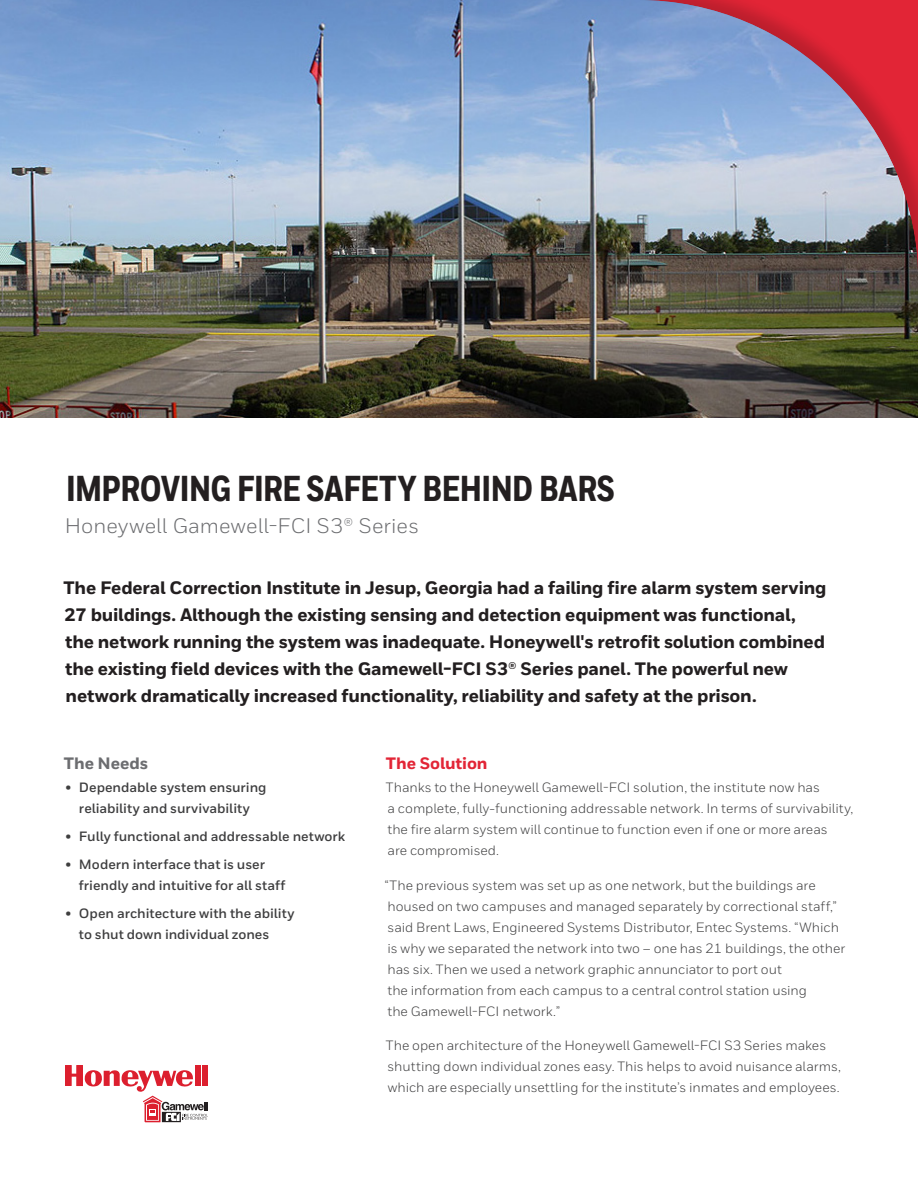
<style>
.page{position:relative;width:918px;height:1188px;background:#fff}
.page>*{position:absolute;margin:0;border:0;box-sizing:border-box;transform-origin:0 0}
.Title_1__24_28{font:800 36px "Honeywell Cond";letter-spacing:-.015em;color:#231f20}
.Title_2__14pt{font:21px "Honeywell Sans";letter-spacing:.01em;color:#6c6d70}
.Intro__Body{font:800 18px/27px "Honeywell Sans";letter-spacing:-.015em;color:#231f20}
.Heading__11_15___Red{font:800 16.5px "Honeywell Sans";letter-spacing:-.005em;color:#e22536}
.Heading__11_15___Red-2{font:800 16.5px "Honeywell Sans";letter-spacing:-.005em;color:#6c6d70}
.Body__9_14_pt{font:13.5px/21px "Honeywell Sans";color:#3e3e3f}
.t1{font:700 13.5px/21px "Honeywell Sans";color:#3e3e3f}
</style>
<div class="page">
<svg style="left:143px;top:1095px;width:65px;height:27px"></svg>
<img style="left:0;top:0;width:24px;height:418px">
<div style="left:24px;top:0;width:894px;height:1093px;background:#231f20;opacity:.2"></div>
<p class="Title_1__24_28" style="left:66px;top:466px;width:550px">IMPROVING FIRE SAFETY BEHIND BARS</p>
<p class="Title_2__14pt" style="left:65px;top:513px;width:356px">Honeywell Gamewell-FCI S3® Series</p>
<p class="Intro__Body" style="left:63px;top:575px;width:764px">The Federal Correction Institute in Jesup, Georgia had a failing fire alarm system serving 27 buildings. Although the existing sensing and detection equipment was functional, the network running the system was inadequate. Honeywell's retrofit solution combined the existing field devices with the Gamewell-FCI S3® Series panel. The powerful new network dramatically increased functionality, reliability and safety at the prison.</p>
<p class="Heading__11_15___Red-2" style="left:64px;top:753px;width:86px">The Needs</p>
<p class="t1" style="left:65px;top:778px;width:203px;text-align:center">• Dependable system ensuring reliability and survivability</p>
<p class="t1" style="left:65px;top:826px;width:281px">• Fully functional and addressable network</p>
<p class="t1" style="left:79px;top:854px;width:208px;text-indent:-14px">• Modern interface that is user friendly and intuitive for all staff</p>
<p class="t1" style="left:79px;top:903px;width:217px;text-indent:-14px">• Open architecture with the ability to shut down individual zones</p>
<p class="Heading__11_15___Red" style="left:386px;top:753px;width:103px">The Solution</p>
<p class="Body__9_14_pt" style="left:386px;top:777px;width:469px">Thanks to the Honeywell Gamewell-FCI solution, the institute now has<br>a complete, fully-functioning addressable network. In terms of survivability, the fire alarm system will continue to function even if one or more areas<br>are compromised.</p>
<p class="Body__9_14_pt" style="left:384px;top:875px;width:462px">“The previous system was set up as one network, but the buildings are housed on two campuses and managed separately by correctional staff,” said Brent Laws, Engineered Systems Distributor, Entec Systems. “Which is why we separated the network into two – one has 21 buildings, the other has six. Then we used a network graphic annunciator to port out<br>the information from each campus to a central control station using<br>the Gamewell-FCI network.”</p>
<p class="Body__9_14_pt" style="left:386px;top:1035px;width:457px">The open architecture of the Honeywell Gamewell-FCI S3 Series makes shutting down individual zones easy. This helps to avoid nuisance alarms, which are especially unsettling for the institute’s inmates and employees.</p>
</div>
